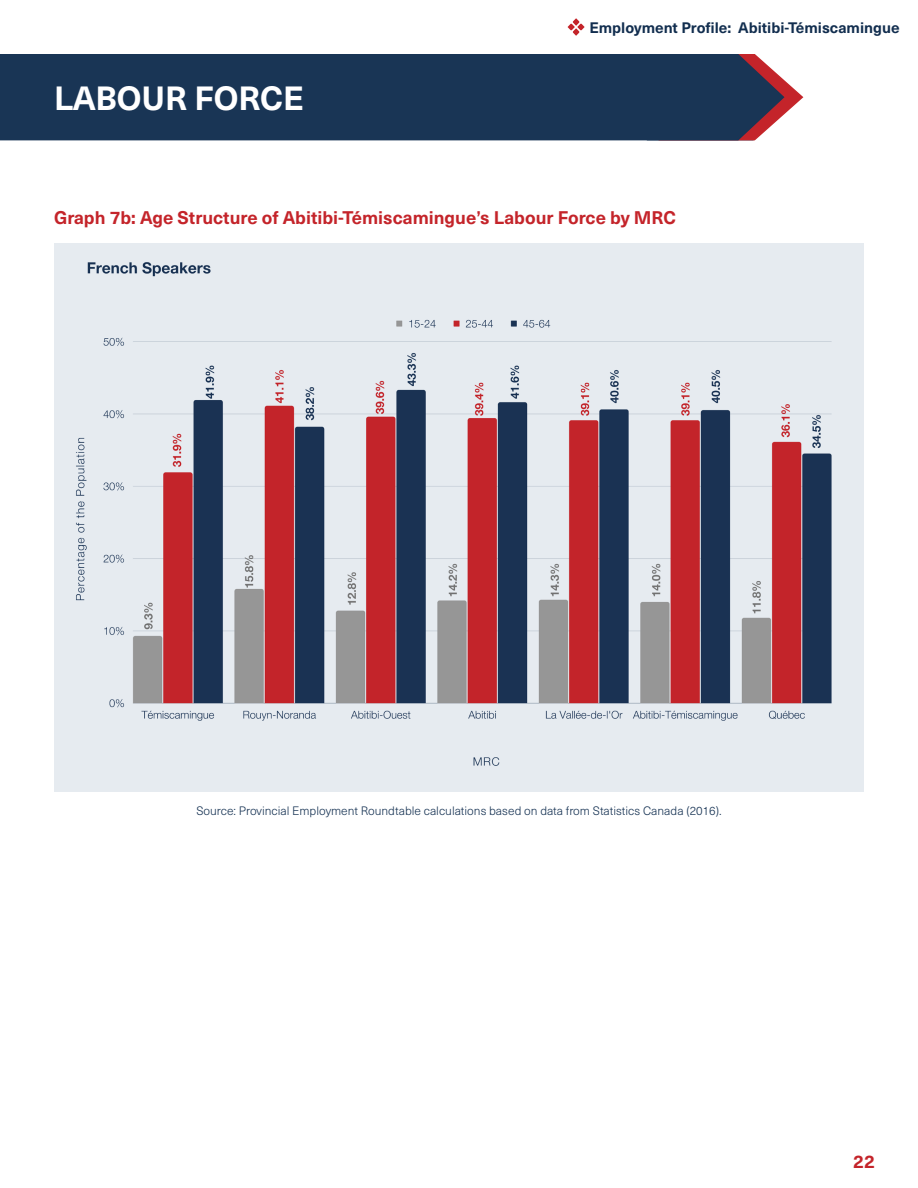
<style>
.page{position:relative;width:918px;height:1188px;background:#fff}
.page>*{position:absolute;margin:0;border:0;box-sizing:border-box;transform-origin:0 0}
.t1{font:700 33px "Neue Haas Unica W1 G";color:#fff}
.t2{font:700 18px "Neue Haas Unica W1 G";color:#c4242a}
.t3{font:700 15px "Neue Haas Unica W1 G";color:#122e4f}
.t4{font:300 12px "Neue Haas Unica W1 G";color:#193555}
</style>
<div class="page">
<div style="left:0;top:54px;width:754px;height:86px;background:#193555"></div>
<svg style="left:600px;top:54px;width:204px;height:87px"></svg>
<svg style="left:568px;top:18px;width:17px;height:18px"></svg>
<img style="left:54px;top:243px;width:810px;height:548px">
<p class="t1" style="left:54px;top:73px;width:252px">LABOUR FORCE</p>
<p class="t3" style="left:589px;top:16px;width:312px">Employment Profile: Abitibi-Témiscamingue</p>
<p class="t2" style="left:54px;top:204px;width:624px">Graph 7b: Age Structure of Abitibi-Témiscamingue’s Labour Force by MRC</p>
<p class="t4" style="left:196px;top:802px;width:527px">Source: Provincial Employment Roundtable calculations based on data from Statistics Canada (2016).</p>
<p class="t2" style="left:853px;top:1148px;width:23px">22</p>
</div>
